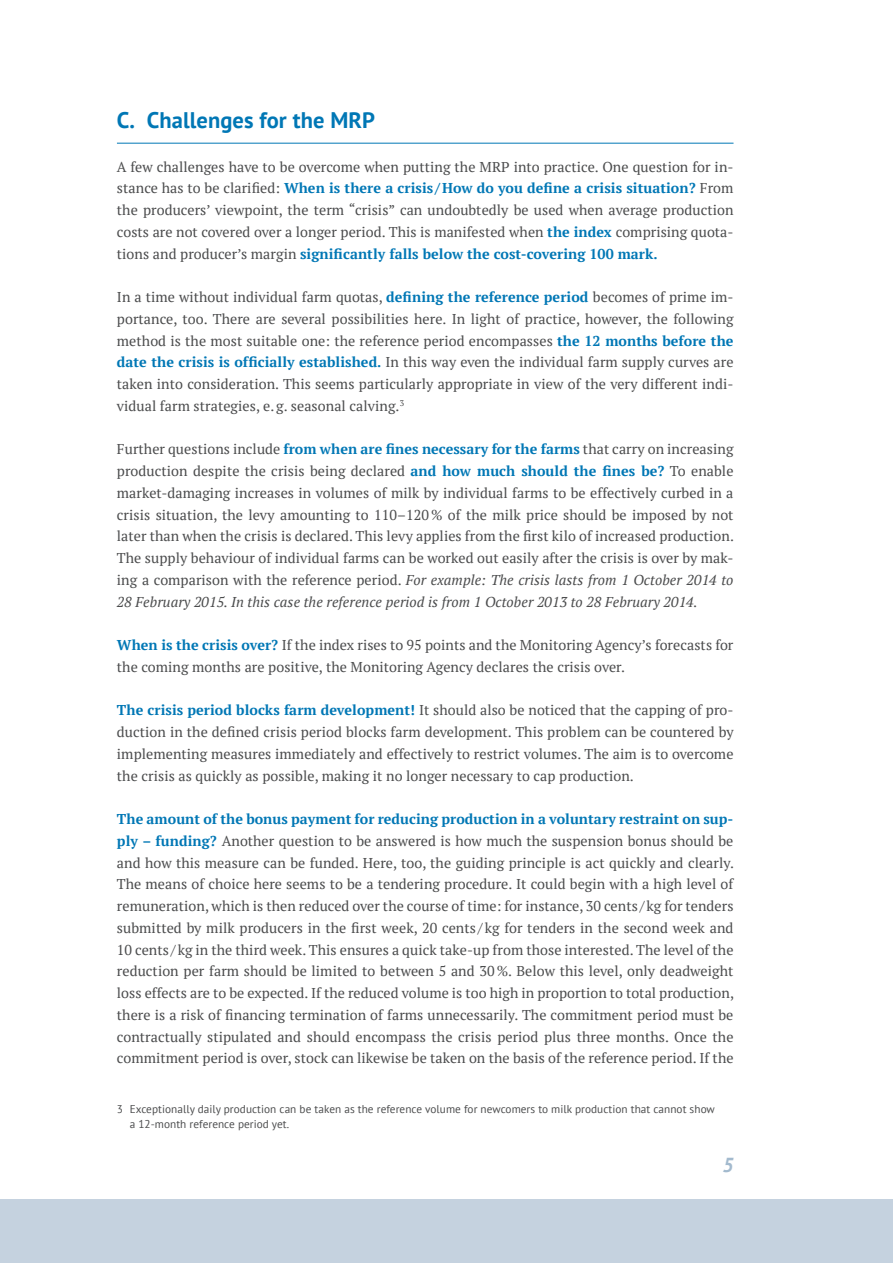
<style>
.page{position:relative;width:893px;height:1263px;background:#fff}
.page>*{position:absolute;margin:0;border:0;box-sizing:border-box;transform-origin:0 0}
.t1{font:700 22.5px "PT Sans";letter-spacing:.005em;color:#0077b5}
.t2{font:italic 700 20.25px "PT Sans";color:#a3bace}
.t3{font:14.25px/21.8px "PT Serif";letter-spacing:.005em;color:#4b4c4d;text-align:justify}
.t4{font:11.25px/15px "PT Sans";letter-spacing:.005em;color:#4b4c4d}
.s1{font-weight:700;color:#0077b5}
.s2{font-style:italic}
</style>
<div class="page">
<div style="left:0;top:1199px;width:893px;height:64px;background:#c5d2df"></div>
<hr style="left:117px;top:143px;width:616px;height:1px;background:#0077b5">
<h1 class="t1" style="left:117px;top:105px;width:260px">C. Challenges for the MRP</h1>
<p class="t3" style="left:117px;top:155px;width:618px">A few challenges have to be overcome when putting the MRP into practice. One question for in&shy;stance has to be clarified: <span class="s1">When is there a crisis /How do you define a crisis situation?</span> From the producers’ viewpoint, the term “crisis” can undoubtedly be used when average production costs are not covered over a longer period. This is manifested when <span class="s1">the index</span> comprising quota&shy;tions and producer’s margin <span class="s1">significantly falls below the cost-covering 100 mark.</span></p>
<p class="t3" style="left:117px;top:286px;width:618px">In a time without individual farm quotas, <span class="s1">defining the reference period</span> becomes of prime im&shy;portance, too. There are several possibilities here. In light of practice, however, the following method is the most suitable one: the reference period encompasses <span class="s1">the 12 months before the date the crisis is officially established.</span> In this way even the individual farm supply curves are taken into consideration. This seems particularly appropriate in view of the very different indi&shy;vidual farm strategies, e. g. seasonal calving.<sup>3</sup></p>
<p class="t3" style="left:117px;top:438px;width:619px">Further questions include <span class="s1">from when are fines necessary for the farms</span> that carry on increasing production despite the crisis being declared <span class="s1">and how much should the fines be?</span> To enable market-damaging increases in volumes of milk by individual farms to be effectively curbed in a crisis situation, the levy amounting to 110–120 % of the milk price should be imposed by not later than when the crisis is declared. This levy applies from the first kilo of increased production.<br>The supply behaviour of individual farms can be worked out easily after the crisis is over by mak&shy;ing a comparison with the reference period. <span class="s2">For example: The crisis lasts from 1 October 2014 to 28 February 2015. In this case the reference period is from 1 October 2013 to 28 February 2014.</span></p>
<p class="t3" style="left:117px;top:634px;width:618px"><span class="s1">When is the crisis over?</span> If the index rises to 95 points and the Monitoring Agency’s forecasts for the coming months are positive, the Monitoring Agency declares the crisis over.</p>
<p class="t3" style="left:117px;top:699px;width:618px"><span class="s1">The crisis period blocks farm development!</span> It should also be noticed that the capping of pro&shy;duction in the defined crisis period blocks farm development. This problem can be countered by implementing measures immediately and effectively to restrict volumes. The aim is to overcome the crisis as quickly as possible, making it no longer necessary to cap production.</p>
<p class="t3" style="left:117px;top:808px;width:619px"><span class="s1">The amount of the bonus payment for reducing production in a voluntary restraint on sup&shy;ply – funding?</span> Another question to be answered is how much the suspension bonus should be and how this measure can be funded. Here, too, the guiding principle is act quickly and clearly.<br>The means of choice here seems to be a tendering procedure. It could begin with a high level of remuneration, which is then reduced over the course of time: for instance, 30 cents / kg for tenders submitted by milk producers in the first week, 20 cents / kg for tenders in the second week and 10 cents / kg in the third week. This ensures a quick take-up from those interested. The level of the reduction per farm should be limited to between 5 and 30 %. Below this level, only deadweight loss effects are to be expected. If the reduced volume is too high in proportion to total production, there is a risk of financing termination of farms unnecessarily. The commitment period must be contractually stipulated and should encompass the crisis period plus three months. Once the commitment period is over, stock can likewise be taken on the basis of the reference period. If the</p>
<p class="t4" style="left:130px;top:1101px;width:587px;text-indent:-13px">3 Exceptionally daily production can be taken as the reference volume for newcomers to milk production that cannot show a 12-month reference period yet.</p>
<h2 class="t2" style="left:722px;top:1151px;width:13px">5</h2>
</div>
